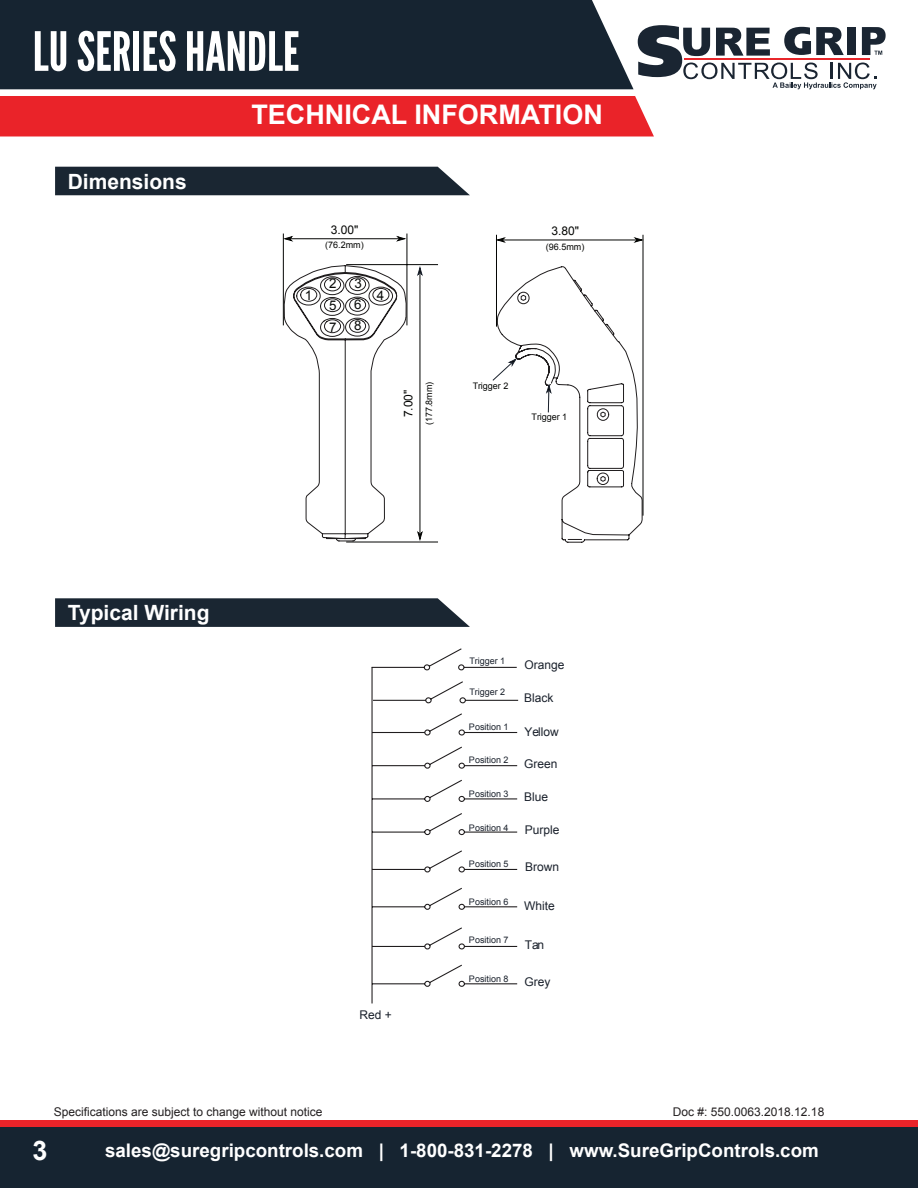
<style>
.page{position:relative;width:918px;height:1188px;background:#fff}
.page>*{position:absolute;margin:0;border:0;box-sizing:border-box;transform-origin:0 0}
.t1{font:72px "League Gothic";color:#fff}
.t2{font:54px "League Gothic";color:#fff}
.t3{font:700 27px "Arial";color:#fff}
.t4{font:700 21px "Arial";color:#fff}
.t5{font:700 18.75px "Arial";color:#fff}
.t6{font:13.35px/20.9px "Arial";color:#0a0c0a;text-align:justify}
.t7{font:12px "Arial";color:#231f20}
.t8{font:12px "Arial";color:#1a212c}
.t9{font:12px "Arial";color:#040503}
.t10{font:9px "Arial";color:#1a212c}
.t11{font:9px "Arial";color:#040503}
</style>
<div class="page">
<div style="left:0;top:1127px;width:918px;height:61px;background:#162431"></div>
<div style="left:0;top:0;width:634px;height:89px;background:#162431"></div>
<div style="left:0;top:1120px;width:918px;height:7px;background:#ea2329"></div>
<div style="left:0;top:96px;width:654px;height:40px;background:#ea2329"></div>
<svg style="left:638px;top:25px;width:248px;height:64px"></svg>
<svg style="left:371px;top:648px;width:148px;height:356px"></svg>
<hr style="left:419px;top:269px;width:1px;height:269px;background:#040503">
<svg style="left:417px;top:531px;width:6px;height:10px"></svg>
<svg style="left:417px;top:266px;width:6px;height:10px"></svg>
<hr style="left:283px;top:234px;width:1px;height:91px;background:#040503">
<hr style="left:406px;top:234px;width:1px;height:91px;background:#040503">
<hr style="left:346px;top:264px;width:92px;height:1px;background:#040503">
<hr style="left:346px;top:542px;width:92px;height:1px;background:#040503">
<hr style="left:286px;top:238px;width:118px;height:1px;background:#040503">
<svg style="left:283px;top:236px;width:10px;height:6px"></svg>
<svg style="left:396px;top:236px;width:10px;height:6px"></svg>
<svg style="left:284px;top:265px;width:123px;height:277px"></svg>
<hr style="left:643px;top:235px;width:1px;height:281px;background:#040503">
<hr style="left:496px;top:235px;width:1px;height:92px;background:#040503">
<hr style="left:498px;top:239px;width:143px;height:1px;background:#040503">
<svg style="left:497px;top:237px;width:9px;height:6px"></svg>
<svg style="left:634px;top:237px;width:10px;height:6px"></svg>
<svg style="left:492px;top:266px;width:151px;height:277px"></svg>
<div style="left:55px;top:167px;width:415px;height:28px;background:#1a2632"></div>
<svg style="left:55px;top:598px;width:415px;height:29px;background:#25313c"></svg>
<p class="t1" style="left:68px;top:3px;width:214px">CYLINDERS</p>
<p class="t2" style="left:33px;top:19px;width:268px">LU SERIES HANDLE</p>
<p class="t3" style="left:251px;top:96px;width:353px">TECHNICAL INFORMATION</p>
<p class="t4" style="left:68px;top:167px;width:121px">Dimensions</p>
<p class="t4" style="left:68px;top:599px;width:143px">Typical Wiring</p>
<h3 class="t9" style="left:331px;top:222px;width:29px">3.00"</h3>
<p class="t11" style="left:325px;top:239px;width:40px">(76.2mm)</p>
<h3 class="t6" style="left:354px;top:273px;width:9px">3<br>6<br>8</h3>
<h3 class="t6" style="left:329px;top:273px;width:9px;line-height:21.6px">2<br>5<br>7</h3>
<h3 class="t6" style="left:305px;top:285px;width:9px">1</h3>
<h3 class="t6" style="left:377px;top:285px;width:9px">4</h3>
<h3 class="t9" style="left:400px;top:417px;width:29px;rotate:-90deg">7.00"</h3>
<p class="t11" style="left:423px;top:425px;width:45px;rotate:-90deg">(177.8mm)</p>
<h3 class="t9" style="left:551px;top:223px;width:29px">3.80"</h3>
<p class="t11" style="left:546px;top:241px;width:40px">(96.5mm)</p>
<p class="t11" style="left:473px;top:380px;width:37px">Trigger 2</p>
<p class="t11" style="left:532px;top:411px;width:37px">Trigger 1</p>
<h3 class="t8" style="left:360px;top:1007px;width:34px">Red +</h3>
<p class="t10" style="left:469px;top:655px;width:37px">Trigger 1</p>
<p class="t10" style="left:469px;top:686px;width:37px">Trigger 2</p>
<p class="t10" style="left:469px;top:721px;width:41px">Position 1</p>
<p class="t10" style="left:469px;top:754px;width:41px">Position 2</p>
<p class="t10" style="left:469px;top:788px;width:41px">Position 3</p>
<p class="t10" style="left:469px;top:822px;width:41px">Position 4</p>
<p class="t10" style="left:469px;top:858px;width:41px">Position 5</p>
<p class="t10" style="left:469px;top:896px;width:41px">Position 6</p>
<p class="t10" style="left:469px;top:934px;width:41px">Position 7</p>
<p class="t10" style="left:469px;top:973px;width:41px">Position 8</p>
<h3 class="t8" style="left:525px;top:657px;width:42px">Orange</h3>
<h3 class="t8" style="left:524px;top:690px;width:31px">Black</h3>
<h3 class="t8" style="left:524px;top:724px;width:36px">Yellow</h3>
<h3 class="t8" style="left:524px;top:756px;width:35px">Green</h3>
<h3 class="t8" style="left:524px;top:789px;width:26px">Blue</h3>
<h3 class="t8" style="left:525px;top:822px;width:36px">Purple</h3>
<h3 class="t8" style="left:525px;top:859px;width:36px">Brown</h3>
<h3 class="t8" style="left:524px;top:898px;width:32px">White</h3>
<h3 class="t8" style="left:525px;top:937px;width:21px">Tan</h3>
<h3 class="t8" style="left:524px;top:974px;width:28px">Grey</h3>
<p class="t7" style="left:54px;top:1104px;width:270px">Specifications are subject to change without notice</p>
<p class="t7" style="left:673px;top:1104px;width:153px">Doc #: 550.0063.2018.12.18</p>
<p class="t3" style="left:32px;top:1133px;width:17px">3</p>
<p class="t5" style="left:105px;top:1138px;width:715px">sales@suregripcontrols.com | 1-800-831-2278 | www.SureGripControls.com</p>
</div>
